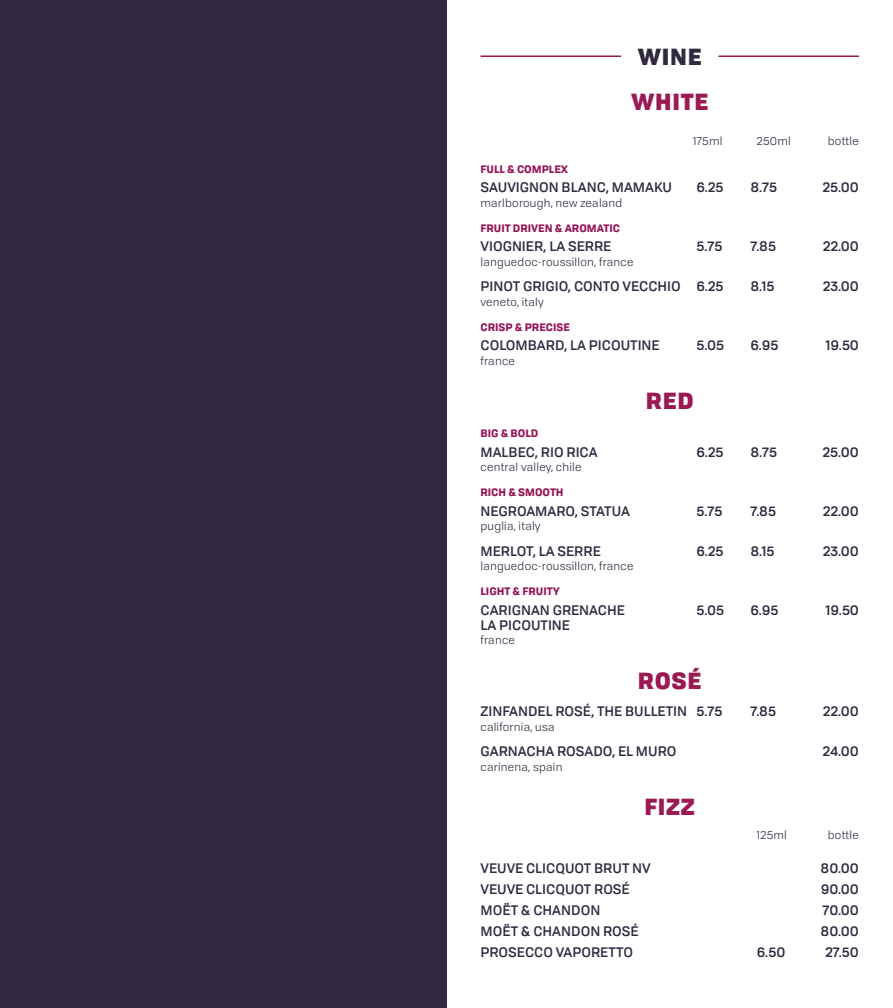
<style>
.page{position:relative;width:893px;height:1008px;background:#fff}
.page>*{position:absolute;margin:0;border:0;box-sizing:border-box;transform-origin:0 0}
.t1{font:900 22.5px "Tofino";letter-spacing:.03em;color:#9b1a53}
.t2{font:900 22.5px "Tofino";color:#302940}
.t3{font:500 13.5px "Tofino";color:#302940}
.t4{font:11.25px "Tofino";letter-spacing:.02em;color:#302940}
.t5{font:700 10.5px "Tofino";color:#961357}
</style>
<div class="page">
<div style="left:0;top:0;width:447px;height:1008px;background:#302940"></div>
<hr style="left:480px;top:55px;width:379px;height:2px;background:#9b1a53">
<div style="left:621px;top:52px;width:97px;height:15px;background:#fff"></div>
<h1 class="t2" style="left:638px;top:37px;width:65px">WINE</h1>
<h1 class="t1" style="left:631px;top:82px;width:79px">WHITE</h1>
<p class="t4" style="left:693px;top:133px;width:31px">175ml</p>
<p class="t4" style="left:757px;top:133px;width:35px">250ml</p>
<p class="t4" style="left:828px;top:133px;width:33px">bottle</p>
<p class="t5" style="left:480px;top:160px;width:89px">FULL &amp; COMPLEX</p>
<p class="t3" style="left:480px;top:177px;width:193px">SAUVIGNON BLANC, MAMAKU</p>
<p class="t3" style="left:696px;top:177px;width:28px">6.25</p>
<p class="t3" style="left:750px;top:177px;width:28px">8.75</p>
<p class="t3" style="left:823px;top:177px;width:38px">25.00</p>
<p class="t4" style="left:480px;top:194px;width:143px">marlborough, new zealand</p>
<p class="t5" style="left:480px;top:220px;width:141px">FRUIT DRIVEN &amp; AROMATIC</p>
<p class="t3" style="left:480px;top:236px;width:132px">VIOGNIER, LA SERRE</p>
<p class="t3" style="left:696px;top:236px;width:27px">5.75</p>
<p class="t3" style="left:750px;top:236px;width:27px">7.85</p>
<p class="t3" style="left:823px;top:236px;width:37px">22.00</p>
<p class="t4" style="left:480px;top:253px;width:155px">languedoc-roussillon, france</p>
<p class="t3" style="left:480px;top:276px;width:244px">PINOT GRIGIO, CONTO VECCHIO 6.25</p>
<p class="t3" style="left:750px;top:276px;width:25px">8.15</p>
<p class="t3" style="left:823px;top:276px;width:37px">23.00</p>
<p class="t4" style="left:480px;top:293px;width:65px">veneto, italy</p>
<p class="t5" style="left:480px;top:319px;width:91px">CRISP &amp; PRECISE</p>
<p class="t3" style="left:480px;top:335px;width:181px">COLOMBARD, LA PICOUTINE</p>
<p class="t3" style="left:696px;top:335px;width:29px">5.05</p>
<p class="t3" style="left:750px;top:335px;width:29px">6.95</p>
<p class="t3" style="left:826px;top:335px;width:35px">19.50</p>
<p class="t4" style="left:480px;top:352px;width:36px">france</p>
<h1 class="t1" style="left:646px;top:382px;width:49px">RED</h1>
<p class="t5" style="left:480px;top:425px;width:60px">BIG &amp; BOLD</p>
<p class="t3" style="left:480px;top:441px;width:119px">MALBEC, RIO RICA</p>
<p class="t3" style="left:696px;top:441px;width:28px">6.25</p>
<p class="t3" style="left:750px;top:441px;width:28px">8.75</p>
<p class="t3" style="left:823px;top:441px;width:38px">25.00</p>
<p class="t4" style="left:480px;top:458px;width:103px">central valley, chile</p>
<p class="t5" style="left:480px;top:484px;width:85px">RICH &amp; SMOOTH</p>
<p class="t3" style="left:480px;top:500px;width:151px">NEGROAMARO, STATUA</p>
<p class="t3" style="left:696px;top:500px;width:27px">5.75</p>
<p class="t3" style="left:750px;top:500px;width:27px">7.85</p>
<p class="t3" style="left:823px;top:500px;width:37px">22.00</p>
<p class="t4" style="left:480px;top:518px;width:62px">puglia, italy</p>
<p class="t3" style="left:480px;top:540px;width:122px">MERLOT, LA SERRE</p>
<p class="t3" style="left:696px;top:540px;width:28px">6.25</p>
<p class="t3" style="left:750px;top:540px;width:25px">8.15</p>
<p class="t3" style="left:823px;top:540px;width:37px">23.00</p>
<p class="t4" style="left:480px;top:557px;width:155px">languedoc-roussillon, france</p>
<p class="t5" style="left:480px;top:583px;width:81px">LIGHT &amp; FRUITY</p>
<p class="t3" style="left:480px;top:599px;width:146px">CARIGNAN GRENACHE</p>
<p class="t3" style="left:696px;top:599px;width:29px">5.05</p>
<p class="t3" style="left:750px;top:599px;width:29px">6.95</p>
<p class="t3" style="left:826px;top:599px;width:35px">19.50</p>
<p class="t3" style="left:480px;top:614px;width:91px">LA PICOUTINE</p>
<p class="t4" style="left:480px;top:632px;width:36px">france</p>
<h1 class="t1" style="left:638px;top:661px;width:65px">ROSÉ</h1>
<p class="t3" style="left:480px;top:701px;width:243px">ZINFANDEL ROSÉ, THE BULLETIN 5.75</p>
<p class="t3" style="left:750px;top:701px;width:27px">7.85</p>
<p class="t3" style="left:823px;top:701px;width:37px">22.00</p>
<p class="t4" style="left:480px;top:718px;width:76px">california, usa</p>
<p class="t3" style="left:480px;top:741px;width:197px">GARNACHA ROSADO, EL MURO</p>
<p class="t3" style="left:823px;top:741px;width:38px">24.00</p>
<p class="t4" style="left:480px;top:758px;width:83px">carinena, spain</p>
<h1 class="t1" style="left:645px;top:788px;width:52px">FIZZ</h1>
<p class="t4" style="left:757px;top:826px;width:31px">125ml</p>
<p class="t4" style="left:828px;top:826px;width:33px">bottle</p>
<p class="t3" style="left:480px;top:857px;width:172px">VEUVE CLICQUOT BRUT NV</p>
<p class="t3" style="left:821px;top:857px;width:40px">80.00</p>
<p class="t3" style="left:480px;top:878px;width:151px">VEUVE CLICQUOT ROSÉ</p>
<p class="t3" style="left:821px;top:878px;width:40px">90.00</p>
<p class="t3" style="left:480px;top:899px;width:121px">MOËT &amp; CHANDON</p>
<p class="t3" style="left:823px;top:899px;width:38px">70.00</p>
<p class="t3" style="left:480px;top:920px;width:160px">MOËT &amp; CHANDON ROSÉ</p>
<p class="t3" style="left:821px;top:920px;width:40px">80.00</p>
<p class="t3" style="left:480px;top:941px;width:154px">PROSECCO VAPORETTO</p>
<p class="t3" style="left:757px;top:941px;width:30px">6.50</p>
<p class="t3" style="left:825px;top:941px;width:35px">27.50</p>
</div>
